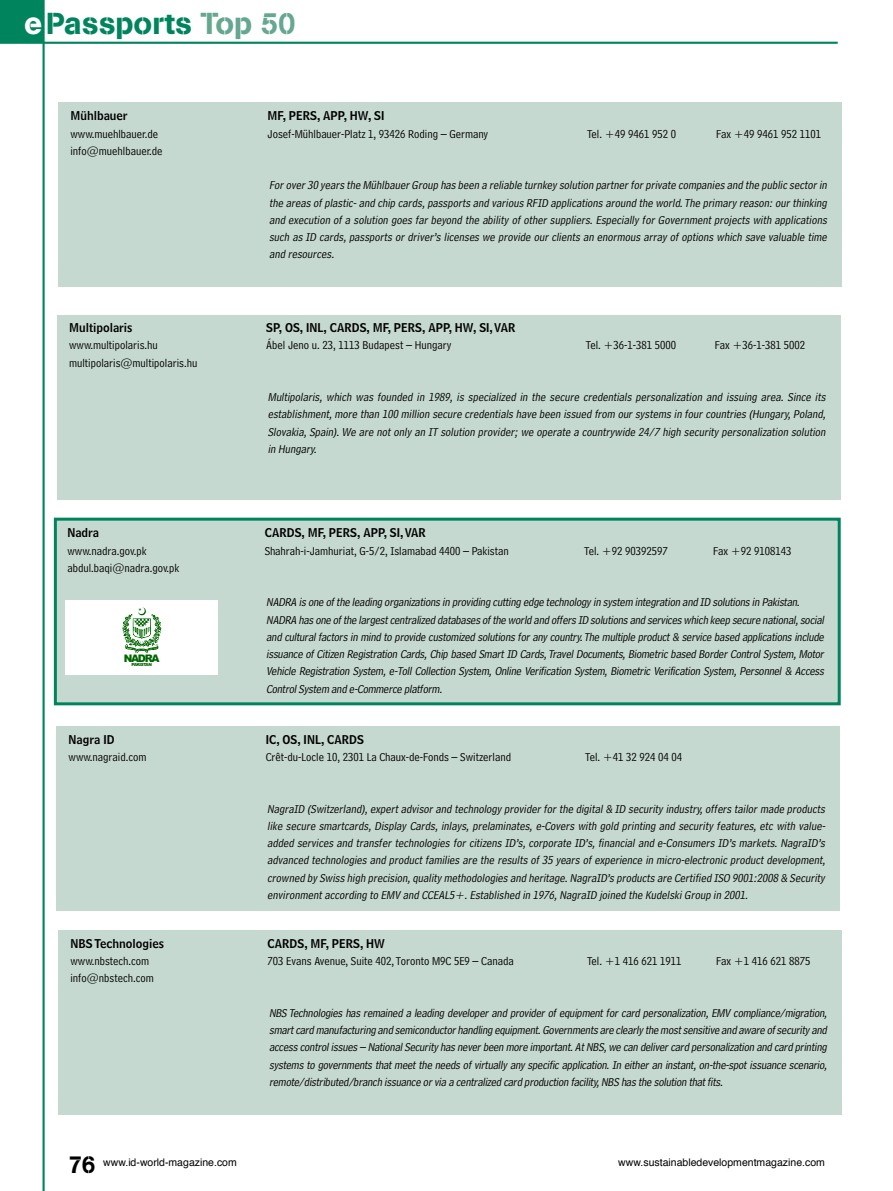
<style>
.page{position:relative;width:893px;height:1191px;background:#fff}
.page>*{position:absolute;margin:0;border:0;box-sizing:border-box;transform-origin:0 0}
.t1{font:30px "AG Book Stencil";color:#00845d}
.t2{font:24px "AG Book Stencil";color:#000}
.t3{font:italic 12px/17.2px "Bell Centennial Address";color:#000;text-align:justify}
.t4{font:12px "Bell Centennial Address";color:#000}
.t5{font:12px "Bell Centennial Name And Number";color:#000}
.t6{font:10.5px "Helvetica";color:#000}
.s1{color:#fff}
.s2{color:#65a78f}
</style>
<div class="page">
<hr style="left:43px;top:0;width:2px;height:1191px;background:#00845d">
<hr style="left:0;top:42px;width:838px;height:2px;background:#00845d">
<div style="left:0;top:0;width:44px;height:43px;background:#00845d"></div>
<div style="left:58px;top:102px;width:783px;height:185px;background:#c6d9d0"></div>
<div style="left:57px;top:315px;width:784px;height:184px;background:#c6d9d0"></div>
<div style="left:54px;top:517px;width:787px;height:188px;background:#c6d9d0;border:3px solid #00845d"></div>
<div style="left:65px;top:600px;width:153px;height:74px;background:#fff"></div>
<div style="left:56px;top:726px;width:784px;height:184px;background:#c6d9d0"></div>
<div style="left:58px;top:930px;width:784px;height:185px;background:#c6d9d0"></div>
<svg style="left:122px;top:607px;width:39px;height:46px"></svg>
<h1 class="t1" style="left:24px;top:5px;width:273px"><span class="s1">e</span>Passports <span class="s2">Top 50</span></h1>
<p class="t5" style="left:70px;top:108px;width:59px">Mühlbauer</p>
<p class="t5" style="left:268px;top:108px;width:118px">MF, PERS, APP, HW, SI</p>
<p class="t4" style="left:70px;top:127px;width:89px">www.muehlbauer.de</p>
<p class="t4" style="left:268px;top:127px;width:222px">Josef-Mühlbauer-Platz 1, 93426 Roding – Germany</p>
<p class="t4" style="left:587px;top:127px;width:90px">Tel. +49 9461 952 0</p>
<p class="t4" style="left:716px;top:127px;width:106px">Fax +49 9461 952 1101</p>
<p class="t4" style="left:70px;top:144px;width:94px">info@muehlbauer.de</p>
<p class="t3" style="left:269px;top:177px;width:562px">Forover30 years the MühlbauerGroup has been a reliable turnkey solution partnerforprivate companies and the public sectorin the areas ofplastic-and chip cards,passports and various RFID applications around the world.The primary reason:ourthinking and execution of a solution goes far beyond the ability of other suppliers. Especially for Government projects with applications such as ID cards,passports ordriver’s licenses we provide ourclients an enormous array ofoptions which save valuable time and resources.</p>
<p class="t5" style="left:69px;top:320px;width:65px">Multipolaris</p>
<p class="t5" style="left:266px;top:320px;width:250px">SP, OS, INL, CARDS, MF, PERS, APP, HW, SI, VAR</p>
<p class="t4" style="left:69px;top:338px;width:90px">www.multipolaris.hu</p>
<p class="t4" style="left:266px;top:338px;width:187px">Ábel Jeno u. 23, 1113 Budapest – Hungary</p>
<p class="t4" style="left:586px;top:338px;width:92px">Tel. +36-1-381 5000</p>
<p class="t4" style="left:715px;top:338px;width:92px">Fax +36-1-381 5002</p>
<p class="t4" style="left:69px;top:356px;width:130px">multipolaris@multipolaris.hu</p>
<p class="t3" style="left:268px;top:388px;width:562px">Multipolaris, which was founded in 1989, is specialized in the secure credentials personalization and issuing area. Since its establishment,more than 100 million secure credentials have been issued from oursystems in fourcountries (Hungary,Poland, Slovakia,Spain).We are notonly an IT solution provider;we operate a countrywide 24/7 high security personalization solution in Hungary.</p>
<p class="t5" style="left:67px;top:525px;width:33px">Nadra</p>
<p class="t5" style="left:265px;top:525px;width:163px">CARDS, MF, PERS, APP, SI, VAR</p>
<p class="t4" style="left:67px;top:543px;width:81px">www.nadra.gov.pk</p>
<p class="t4" style="left:265px;top:543px;width:246px">Shahrah-i-Jamhuriat, G-5/2, Islamabad 4400 – Pakistan</p>
<p class="t4" style="left:584px;top:543px;width:85px">Tel. +92 90392597</p>
<p class="t4" style="left:713px;top:543px;width:80px">Fax +92 9108143</p>
<p class="t4" style="left:67px;top:561px;width:113px">abdul.baqi@nadra.gov.pk</p>
<p class="t3" style="left:266px;top:593px;width:562px;text-align:left">NADRA isone ofthe leading organizationsin providing cutting edge technologyin system integration and ID solutionsin Pakistan.<br>NADRA hasone ofthe largestcentralized databasesofthe world and offersID solutionsand serviceswhich keep secure national,social and culturalfactorsin mind to provide customized solutionsforanycountry.The multiple product&amp; service based applicationsinclude issuance ofCitizen Registration Cards,Chip based SmartID Cards,TravelDocuments,Biometricbased BorderControlSystem,Motor Vehicle Registration System, e-Toll Collection System, Online Verification System, Biometric Verification System, Personnel &amp; Access ControlSystem and e-Commerce platform.</p>
<p class="t5" style="left:69px;top:731px;width:48px">Nagra ID</p>
<p class="t5" style="left:266px;top:731px;width:100px">IC, OS, INL, CARDS</p>
<p class="t4" style="left:69px;top:750px;width:79px">www.nagraid.com</p>
<p class="t4" style="left:266px;top:750px;width:247px">Crêt-du-Locle 10, 2301 La Chaux-de-Fonds – Switzerland</p>
<p class="t4" style="left:585px;top:750px;width:98px">Tel. +41 32 924 04 04</p>
<p class="t3" style="left:267px;top:800px;width:562px">NagraID (Switzerland),expertadvisorand technology providerforthe digital&amp; ID security industry,offers tailormade products like secure smartcards, Display Cards, inlays, prelaminates, e-Covers with gold printing and security features, etc with value&shy;added services and transfer technologies for citizens ID’s, corporate ID’s, financial and e-Consumers ID’s markets. NagraID’s advanced technologies and productfamilies are the results of35 years ofexperience in micro-electronic productdevelopment, crowned by Swiss high precision,quality methodologies and heritage.NagraID’s products are Certified ISO 9001:2008 &amp; Security environmentaccording to EMV and CCEAL5+.Established in 1976,NagraID joined the KudelskiGroup in 2001.</p>
<p class="t5" style="left:70px;top:936px;width:95px">NBS Technologies</p>
<p class="t5" style="left:268px;top:936px;width:119px">CARDS, MF, PERS, HW</p>
<p class="t4" style="left:70px;top:954px;width:80px">www.nbstech.com</p>
<p class="t4" style="left:268px;top:954px;width:248px">703 Evans Avenue, Suite 402, Toronto M9C 5E9 – Canada</p>
<p class="t4" style="left:587px;top:954px;width:96px">Tel. +1 416 621 1911</p>
<p class="t4" style="left:716px;top:954px;width:96px">Fax +1 416 621 8875</p>
<p class="t4" style="left:70px;top:971px;width:85px">info@nbstech.com</p>
<p class="t3" style="left:269px;top:1004px;width:562px">NBS Technologieshasremained a leading developerand providerofequipmentforcard personalization,EMV compliance/migration, smartcard manufacturing and semiconductorhandling equipment.Governmentsare clearlythe mostsensitive and aware ofsecurityand accesscontrolissues– NationalSecurityhasneverbeen more important.AtNBS,we can delivercard personalization and card printing systemsto governmentsthatmeetthe needsofvirtuallyanyspecificapplication.In eitheran instant,on-the-spotissuance scenario, remote/distributed/branch issuance orvia a centralized card production facility,NBS hasthe solution thatfits.</p>
<h2 class="t2" style="left:69px;top:1149px;width:28px">76</h2>
<p class="t6" style="left:103px;top:1154px;width:135px">www.id-world-magazine.com</p>
<p class="t6" style="left:618px;top:1154px;width:208px">www.sustainabledevelopmentmagazine.com</p>
</div>
